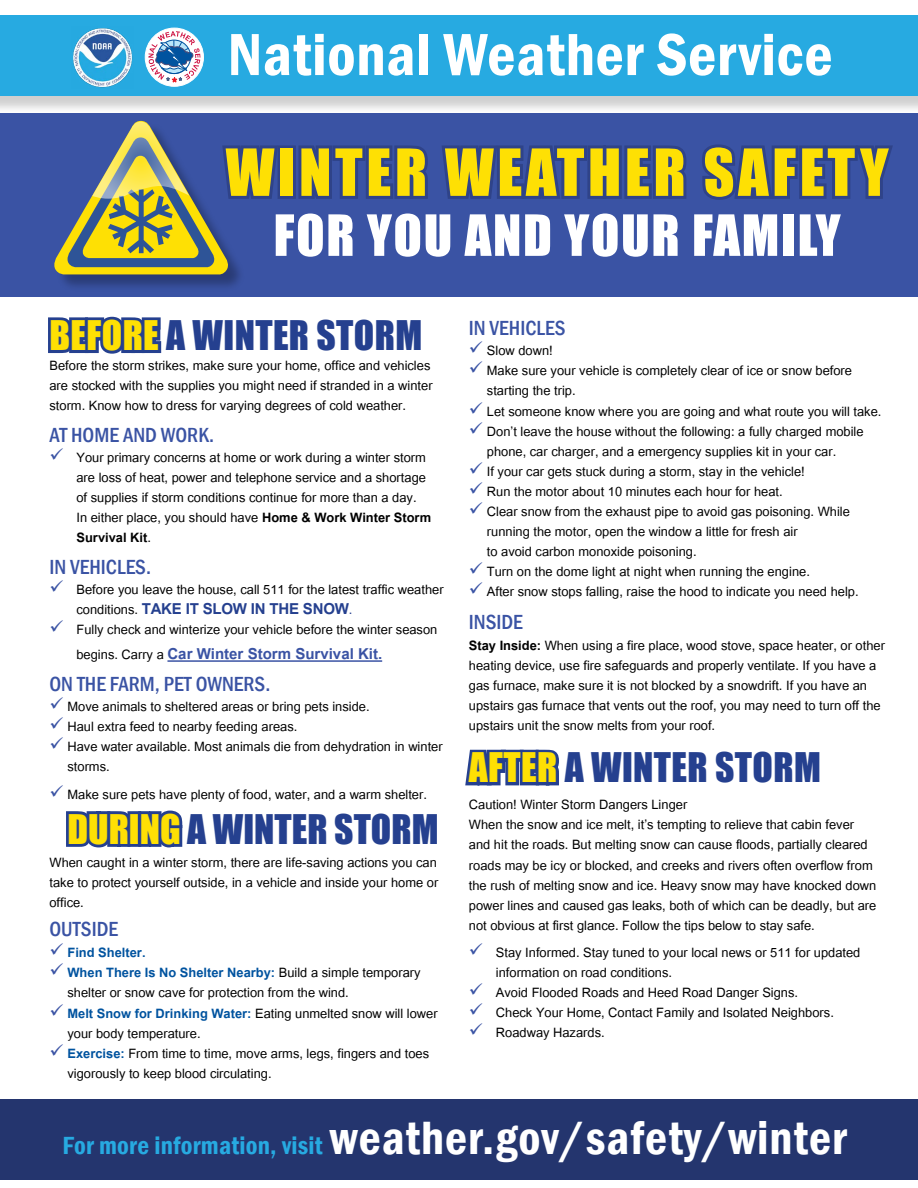
<style>
.page{position:relative;width:918px;height:1188px;background:#fff}
.page>*{position:absolute;margin:0;border:0;box-sizing:border-box;transform-origin:0 0}
.t1{font:600 condensed 61.5px "Franklin Gothic";letter-spacing:.01em;color:#fff}
.t2{font:60px "Impact";letter-spacing:.06em;color:#fee004}
.t3{font:52.5px "Impact";letter-spacing:.03em;color:#fff}
.t4{font:600 condensed 48px "Franklin Gothic";letter-spacing:.02em;color:#fff}
.t5{font:37.5px "Impact";letter-spacing:.01em;color:#25408f}
.t6{font:500 condensed 21px "Franklin Gothic";color:#3a53a4}
.t7{font:700 21px "Utsaah";color:#3a53a4}
.t8{font:700 21px "Utsaah";letter-spacing:-.01em;color:#25408f}
.t9{font:18px/20.1px "Utsaah";color:#000}
.s1{color:#fee004}
.s2{font-weight:700}
.s3{font-weight:400;font-size:18px;color:#000}
.s4{font-weight:400;font-size:18px}
.s5{font-weight:700;color:#00539f}
.s6{font-size:25.5px;color:#27aae1}
</style>
<div class="page">
<div style="left:0;top:1099px;width:918px;height:81px;background:#24356e"></div>
<div style="left:0;top:18px;width:918px;height:97px;background:#000;opacity:.19"></div>
<div style="left:0;top:15px;width:918px;height:81px;background:#27aae1"></div>
<div style="left:0;top:113px;width:918px;height:183px;background:#3a53a4"></div>
<img style="left:73px;top:28px;width:60px;height:60px">
<div style="left:145px;top:28px;width:58px;height:58px;background:#fff;border-radius:50%"></div>
<div style="left:145px;top:28px;width:59px;height:59px;border:1px solid #fff;border-radius:50%"></div>
<svg style="left:148px;top:31px;width:52px;height:51px"></svg>
<div style="left:56px;top:123px;width:189px;height:169px;background:#000;opacity:.28"></div>
<svg style="left:54px;top:121px;width:224px;height:154px"></svg>
<div style="left:278px;top:145px;width:18px;height:54px;border:6px solid #2f4389"></div>
<svg style="left:295px;top:104px;width:396px;height:95px"></svg>
<svg style="left:697px;top:104px;width:200px;height:96px"></svg>
<hr style="left:167px;top:660px;width:215px;height:2px;background:#3a53a4">
<svg style="left:48px;top:316px;width:114px;height:38px;background:#475ea0"></svg>
<svg style="left:465px;top:749px;width:94px;height:37px;background:#475ea0"></svg>
<svg style="left:66px;top:810px;width:117px;height:38px;background:#4960a1"></svg>
<h1 class="t1" style="left:228px;top:13px;width:607px">National Weather Service</h1>
<h2 class="t2" style="left:226px;top:126px;width:664px">WINTER WEATHER SAFETY</h2>
<h3 class="t3" style="left:274px;top:195px;width:568px">FOR YOU AND YOUR FAMILY</h3>
<h3 class="t5" style="left:50px;top:306px;width:374px"><span class="s1">BEFORE</span> A WINTER STORM</h3>
<p class="t9" style="left:50px;top:357px;width:385px">Before the storm strikes, make sure your home, office and vehicles are stocked with the supplies you might need if stranded in a winter storm. Know how to dress for varying degrees of cold weather.</p>
<p class="t6" style="left:50px;top:421px;width:166px">AT HOME AND WORK.</p>
<p class="t9" style="left:76px;top:449px;width:356px">Your primary concerns at home or work during a winter storm are loss of heat, power and telephone service and a shortage of supplies if storm conditions continue for more than a day.<br>In either place, you should have <span class="s2">Home &amp; Work Winter Storm Survival Kit</span>.</p>
<p class="t6" style="left:50px;top:553px;width:103px">IN VEHICLES.</p>
<p class="t9" style="left:76px;top:581px;width:369px">Before you leave the house, call 511 for the latest traffic weather</p>
<p class="t8" style="left:76px;top:598px;width:277px"><span class="s3">conditions.</span> TAKE IT SLOW IN THE SNOW<span class="s4">.</span></p>
<p class="t9" style="left:76px;top:621px;width:362px">Fully check and winterize your vehicle before the winter season</p>
<p class="t7" style="left:76px;top:644px;width:307px"><span class="s3">begins. Carry a</span> Car Winter Storm Survival Kit.</p>
<p class="t6" style="left:49px;top:670px;width:222px">ON THE FARM, PET OWNERS.</p>
<p class="t9" style="left:67px;top:698px;width:377px">Move animals to sheltered areas or bring pets inside.<br>Haul extra feed to nearby feeding areas.<br>Have water available. Most animals die from dehydration in winter storms.</p>
<p class="t9" style="left:67px;top:786px;width:361px">Make sure pets have plenty of food, water, and a warm shelter.</p>
<h3 class="t5" style="left:68px;top:800px;width:373px"><span class="s1">DURING</span> A WINTER STORM</h3>
<p class="t9" style="left:50px;top:854px;width:390px;text-align:justify">When caught in a winter storm, there are life-saving actions you can take to protect yourself outside, in a vehicle and inside your home or office.</p>
<p class="t6" style="left:50px;top:915px;width:70px">OUTSIDE</p>
<p class="t9" style="left:67px;top:944px;width:372px"><span class="s5">Find Shelter.<br>When There Is No Shelter Nearby:</span> Build a simple temporary shelter or snow cave for protection from the wind.<br><span class="s5">Melt Snow for Drinking Water:</span> Eating unmelted snow will lower your body temperature.<br><span class="s5">Exercise:</span> From time to time, move arms, legs, fingers and toes vigorously to keep blood circulating.</p>
<p class="t6" style="left:469px;top:314px;width:98px">IN VEHICLES</p>
<p class="t9" style="left:487px;top:342px;width:396px">Slow down!<br>Make sure your vehicle is completely clear of ice or snow before starting the trip.<br>Let someone know where you are going and what route you will take.<br>Don’t leave the house without the following: a fully charged mobile phone, car charger, and a emergency supplies kit in your car.<br>If your car gets stuck during a storm, stay in the vehicle!<br>Run the motor about 10 minutes each hour for heat.<br>Clear snow from the exhaust pipe to avoid gas poisoning. While running the motor, open the window a little for fresh air<br>to avoid carbon monoxide poisoning.<br>Turn on the dome light at night when running the engine.<br>After snow stops falling, raise the hood to indicate you need help.</p>
<p class="t6" style="left:469px;top:609px;width:55px">INSIDE</p>
<p class="t9" style="left:469px;top:636px;width:418px"><span class="s2">Stay Inside:</span> When using a fire place, wood stove, space heater, or other heating device, use fire safeguards and properly ventilate. If you have a gas furnace, make sure it is not blocked by a snowdrift. If you have an upstairs gas furnace that vents out the roof, you may need to turn off the upstairs unit the snow melts from your roof.</p>
<h3 class="t5" style="left:469px;top:739px;width:353px"><span class="s1">AFTER</span> A WINTER STORM</h3>
<p class="t9" style="left:469px;top:796px;width:409px">Caution! Winter Storm Dangers Linger<br>When the snow and ice melt, it’s tempting to relieve that cabin fever and hit the roads. But melting snow can cause floods, partially cleared roads may be icy or blocked, and creeks and rivers often overflow from the rush of melting snow and ice. Heavy snow may have knocked down power lines and caused gas leaks, both of which can be deadly, but are not obvious at first glance. Follow the tips below to stay safe.</p>
<p class="t9" style="left:496px;top:944px;width:366px">Stay Informed. Stay tuned to your local news or 511 for updated information on road conditions.<br>Avoid Flooded Roads and Heed Road Danger Signs.<br>Check Your Home, Contact Family and Isolated Neighbors.<br>Roadway Hazards.</p>
<h3 class="t4" style="left:63px;top:1105px;width:786px"><span class="s6">For more information, visit</span> weather.gov/safety/winter</h3>
</div>
